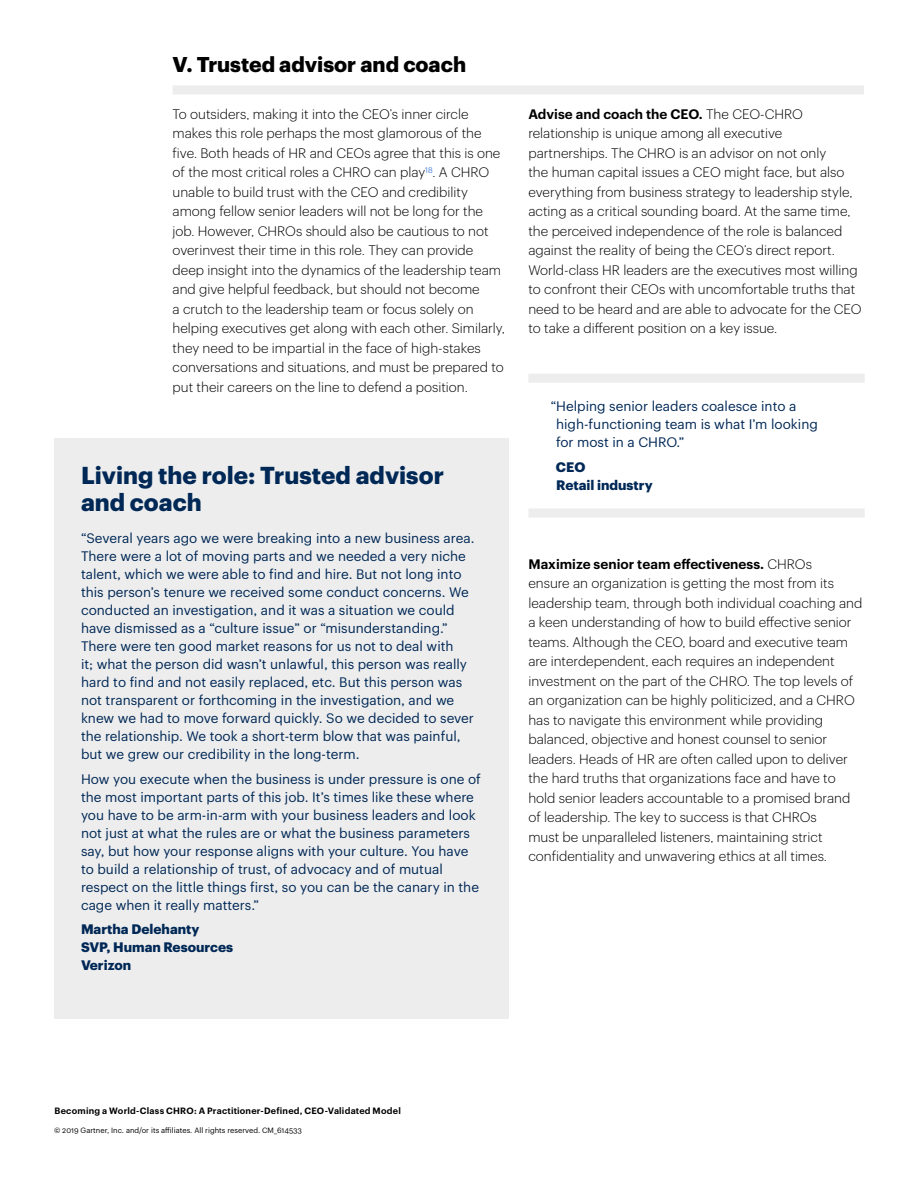
<style>
.page{position:relative;width:918px;height:1188px;background:#fff}
.page>*{position:absolute;margin:0;border:0;box-sizing:border-box;transform-origin:0 0}
.t1{font:700 24px/27px "Graphik";color:#002856}
.t2{font:700 21px "Graphik";color:#000}
.t3{font:300 13.5px/19.5px "Graphik";color:#000}
.t4{font:13.5px/18px "Graphik";color:#002856}
.t5{font:700 13.5px/18px "Graphik";color:#002856}
.t6{font:600 9px "Graphik";letter-spacing:.025em;color:#000}
.t7{font:7.5px "Graphik";color:#000}
.s1{font-weight:600}
</style>
<div class="page">
<div style="left:173px;top:86px;width:691px;height:8px;background:#ededed"></div>
<div style="left:54px;top:438px;width:454px;height:580px;background:#ededed"></div>
<div style="left:528px;top:374px;width:337px;height:9px;background:#ededed"></div>
<div style="left:528px;top:509px;width:337px;height:9px;background:#ededed"></div>
<h2 class="t2" style="left:173px;top:48px;width:295px">V. Trusted advisor and coach</h2>
<p class="t3" style="left:173px;top:103px;width:334px">To outsiders, making it into the CEO’s inner circle makes this role perhaps the most glamorous of the five. Both heads of HR and CEOs agree that this is one of the most critical roles a CHRO can play<sup>18</sup>. A CHRO unable to build trust with the CEO and credibility among fellow senior leaders will not be long for the job. However, CHROs should also be cautious to not overinvest their time in this role. They can provide deep insight into the dynamics of the leadership team and give helpful feedback, but should not become<br>a crutch to the leadership team or focus solely on helping executives get along with each other. Similarly, they need to be impartial in the face of high-stakes conversations and situations, and must be prepared to put their careers on the line to defend a position.</p>
<p class="t3" style="left:528px;top:103px;width:335px"><span class="s1">Advise and coach the CEO.</span> The CEO-CHRO relationship is unique among all executive partnerships. The CHRO is an advisor on not only<br>the human capital issues a CEO might face, but also everything from business strategy to leadership style, acting as a critical sounding board. At the same time, the perceived independence of the role is balanced against the reality of being the CEO’s direct report.<br>World-class HR leaders are the executives most willing to confront their CEOs with uncomfortable truths that need to be heard and are able to advocate for the CEO to take a different position on a key issue.</p>
<h1 class="t1" style="left:81px;top:460px;width:364px">Living the role: Trusted advisor and coach</h1>
<p class="t4" style="left:81px;top:528px;width:395px">“Several years ago we were breaking into a new business area.<br>There were a lot of moving parts and we needed a very niche talent, which we were able to find and hire. But not long into this person’s tenure we received some conduct concerns. We conducted an investigation, and it was a situation we could have dismissed as a “culture issue” or “misunderstanding.” There were ten good market reasons for us not to deal with<br>it; what the person did wasn’t unlawful, this person was really hard to find and not easily replaced, etc. But this person was not transparent or forthcoming in the investigation, and we knew we had to move forward quickly. So we decided to sever the relationship. We took a short-term blow that was painful, but we grew our credibility in the long-term.</p>
<p class="t4" style="left:81px;top:769px;width:401px">How you execute when the business is under pressure is one of the most important parts of this job. It’s times like these where you have to be arm-in-arm with your business leaders and look not just at what the rules are or what the business parameters say, but how your response aligns with your culture. You have to build a relationship of trust, of advocacy and of mutual respect on the little things first, so you can be the canary in the cage when it really matters.”</p>
<p class="t5" style="left:81px;top:919px;width:154px">Martha Delehanty<br>SVP, Human Resources<br>Verizon</p>
<p class="t4" style="left:556px;top:396px;width:263px;text-indent:-5px">“Helping senior leaders coalesce into a high-functioning team is what I’m looking for most in a CHRO.”</p>
<p class="t5" style="left:556px;top:457px;width:98px">CEO<br>Retail industry</p>
<p class="t3" style="left:528px;top:553px;width:336px"><span class="s1">Maximize senior team effectiveness.</span> CHROs<br>ensure an organization is getting the most from its leadership team, through both individual coaching and a keen understanding of how to build effective senior teams. Although the CEO, board and executive team are interdependent, each requires an independent investment on the part of the CHRO. The top levels of an organization can be highly politicized, and a CHRO has to navigate this environment while providing balanced, objective and honest counsel to senior leaders. Heads of HR are often called upon to deliver the hard truths that organizations face and have to hold senior leaders accountable to a promised brand of leadership. The key to success is that CHROs<br>must be unparalleled listeners, maintaining strict confidentiality and unwavering ethics at all times.</p>
<p class="t6" style="left:55px;top:1104px;width:348px">Becoming a World-Class CHRO: A Practitioner-Defined, CEO-Validated Model</p>
<p class="t7" style="left:54px;top:1124px;width:250px">© 2019 Gartner, Inc. and/or its affiliates. All rights reserved. CM_614533</p>
</div>
